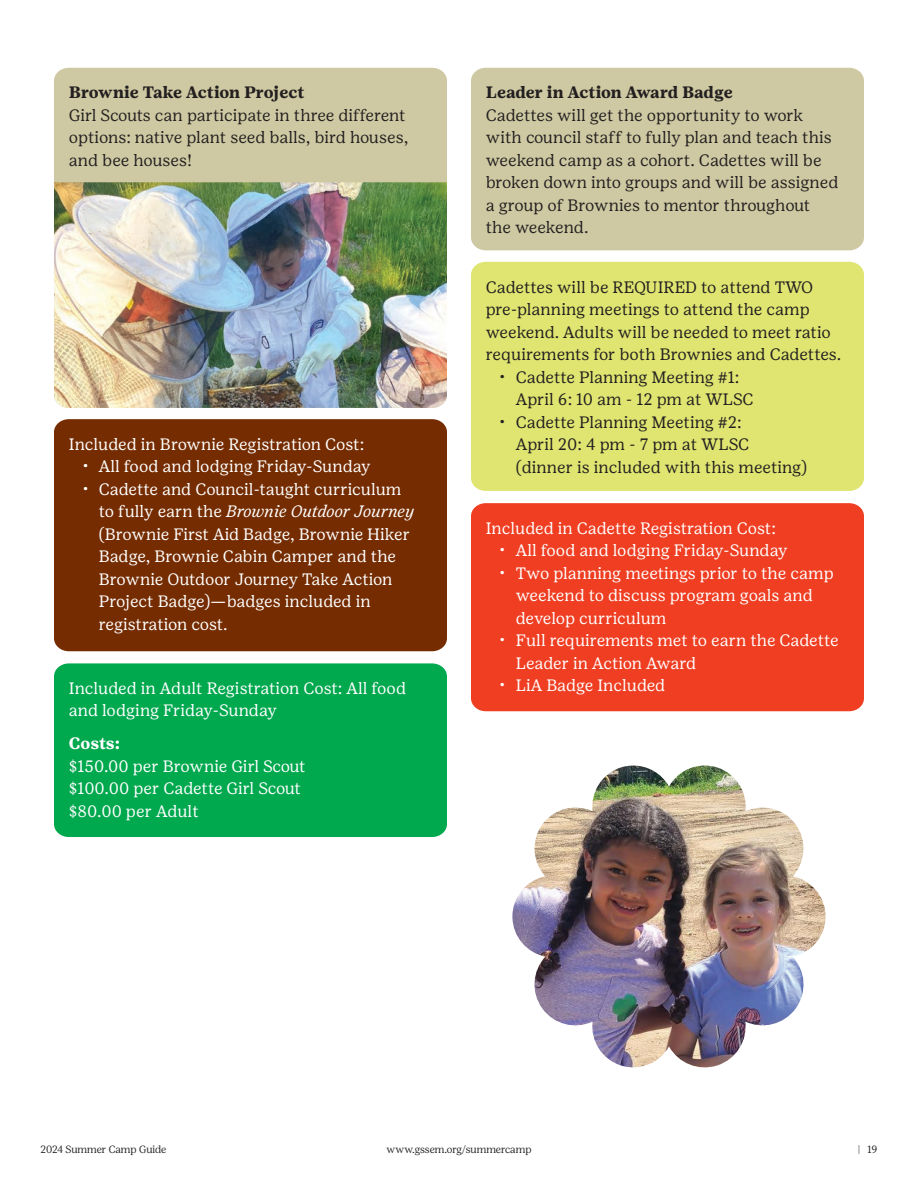
<style>
.page{position:relative;width:918px;height:1188px;background:#fff}
.page>*{position:absolute;margin:0;border:0;box-sizing:border-box;transform-origin:0 0}
.t1{font:16.5px/22.5px "Girl Scout Text";color:#fff}
.t2{font:16.5px/22.5px "Girl Scout Text";color:#231f20}
.t3{font:700 16.5px "Girl Scout Text";letter-spacing:-.01em;color:#231f20}
.t4{font:700 16.5px "Girl Scout Text";letter-spacing:-.01em;color:#fff}
.t5{font:300 10.5px "Girl Scout Display";color:#231f20}
.s1{font-style:italic}
</style>
<div class="page">
<div style="left:54px;top:68px;width:393px;height:114px;background:#cec9a2"></div>
<img style="left:54px;top:182px;width:393px;height:226px">
<div style="left:54px;top:419px;width:393px;height:232px;background:#752c01"></div>
<div style="left:54px;top:663px;width:393px;height:174px;background:#00a84e"></div>
<div style="left:471px;top:68px;width:393px;height:182px;background:#cec9a2"></div>
<div style="left:471px;top:503px;width:393px;height:208px;background:#ef3e22"></div>
<div style="left:471px;top:262px;width:393px;height:229px;background:#dfe570"></div>
<img style="left:512px;top:766px;width:314px;height:302px">
<p class="t3" style="left:69px;top:83px;width:237px">Brownie Take Action Project</p>
<p class="t2" style="left:69px;top:104px;width:341px">Girl Scouts can participate in three different options: native plant seed balls, bird houses, and bee houses!</p>
<p class="t1" style="left:69px;top:433px;width:297px">Included in Brownie Registration Cost:</p>
<p class="t1" style="left:82px;top:455px;width:290px">• All food and lodging Friday-Sunday</p>
<p class="t1" style="left:99px;top:478px;width:317px;text-indent:-17px">• Cadette and Council-taught curriculum to fully earn the <span class="s1">Brownie Outdoor Journey </span>(Brownie First Aid Badge, Brownie Hiker Badge, Brownie Cabin Camper and the Brownie Outdoor Journey Take Action Project Badge)—badges included in registration cost.</p>
<p class="t1" style="left:69px;top:677px;width:339px">Included in Adult Registration Cost: All food and lodging Friday-Sunday</p>
<p class="t4" style="left:69px;top:734px;width:53px">Costs:</p>
<p class="t1" style="left:69px;top:755px;width:238px">$150.00 per Brownie Girl Scout $100.00 per Cadette Girl Scout $80.00 per Adult</p>
<p class="t3" style="left:486px;top:83px;width:248px">Leader in Action Award Badge</p>
<p class="t2" style="left:486px;top:104px;width:354px">Cadettes will get the opportunity to work with council staff to fully plan and teach this weekend camp as a cohort. Cadettes will be broken down into groups and will be assigned a group of Brownies to mentor throughout the weekend.</p>
<p class="t2" style="left:486px;top:276px;width:357px">Cadettes will be REQUIRED to attend TWO pre-planning meetings to attend the camp weekend. Adults will be needed to meet ratio requirements for both Brownies and Cadettes.</p>
<p class="t2" style="left:516px;top:366px;width:239px;text-indent:-16px">• Cadette Planning Meeting #1:<br>April 6: 10 am - 12 pm at WLSC</p>
<p class="t2" style="left:516px;top:411px;width:293px;text-indent:-16px">• Cadette Planning Meeting #2:<br>April 20: 4 pm - 7 pm at WLSC (dinner is included with this meeting)</p>
<p class="t1" style="left:486px;top:517px;width:291px">Included in Cadette Registration Cost:</p>
<p class="t1" style="left:499px;top:539px;width:290px">• All food and lodging Friday-Sunday</p>
<p class="t1" style="left:516px;top:562px;width:319px;text-indent:-16px">• Two planning meetings prior to the camp weekend to discuss program goals and develop curriculum</p>
<p class="t1" style="left:516px;top:629px;width:324px;text-indent:-16px">• Full requirements met to earn the Cadette<br>Leader in Action Award</p>
<p class="t1" style="left:499px;top:674px;width:168px">• LiA Badge Included</p>
<p class="t5" style="left:40px;top:1143px;width:127px">2024 Summer Camp Guide</p>
<p class="t5" style="left:387px;top:1143px;width:146px">www.gssem.org/summercamp</p>
<p class="t5" style="left:858px;top:1143px;width:21px">| 19</p>
</div>
